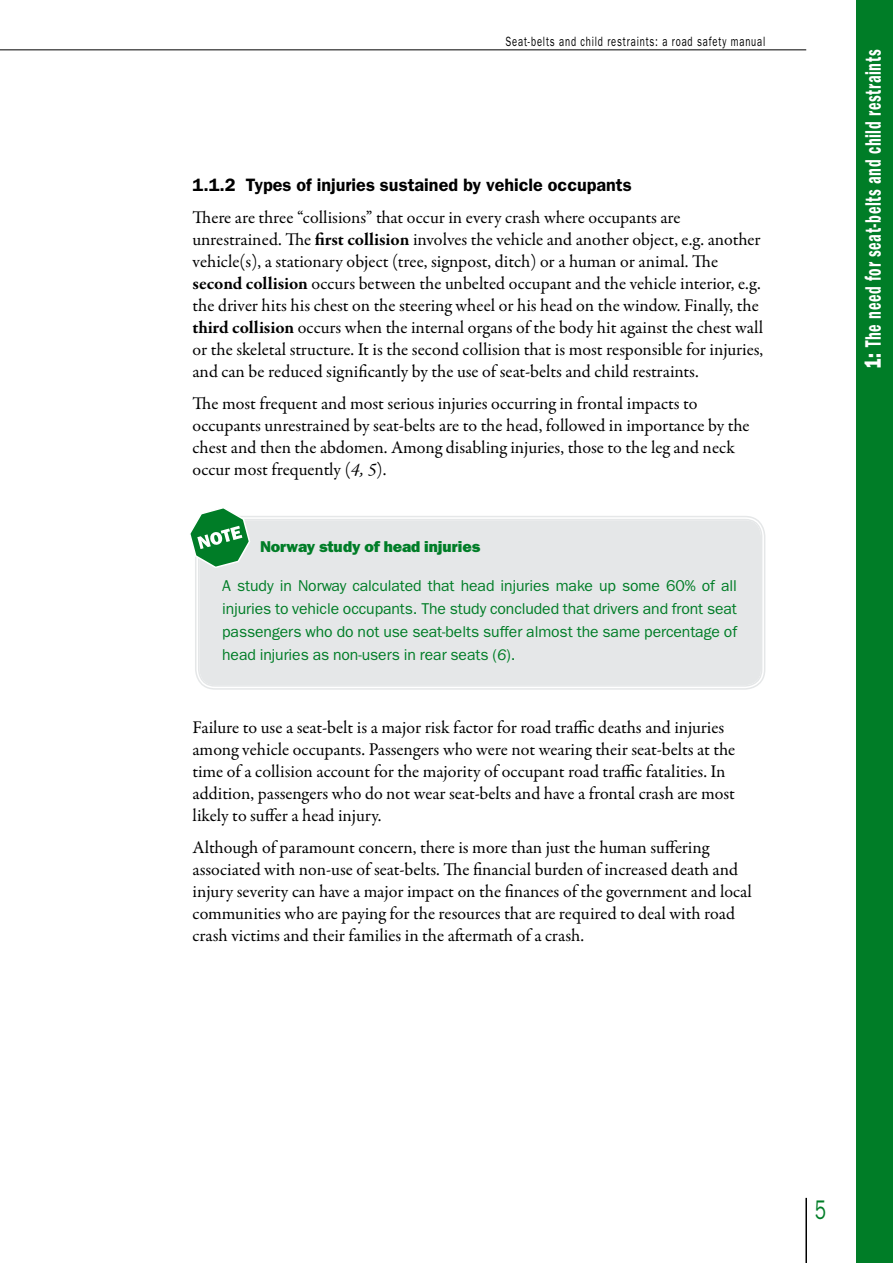
<style>
.page{position:relative;width:893px;height:1263px;background:#fff}
.page>*{position:absolute;margin:0;border:0;box-sizing:border-box;transform-origin:0 0}
.t1{font:27px "ITC Franklin Gothic Std";color:#007d27;scale:.7 1}
.t2{font:23.1px "ITC Franklin Gothic Std Dm Cd";letter-spacing:.04em;color:#fff;scale:.7 1}
.t3{font:18px/21.9px "Garamond Premr Pro";color:#000}
.t4{font:600 18px "ITC Franklin Gothic Std";color:#000}
.t5{font:15.75px/23.2px "ITC Franklin Gothic Std";letter-spacing:-.005em;color:#007d27;text-align:justify}
.t6{font:15.75px "ITC Franklin Gothic Std Hvy";letter-spacing:-.005em;color:#007d27}
.t7{font:13.5px "ITC Franklin Gothic Std";letter-spacing:.09em;color:#000;scale:.7 1}
.s1{font-weight:700}
.s2{font-style:italic}
.s3{font-family:"ITC Franklin Gothic Std Hvy"}
</style>
<div class="page">
<hr style="left:805px;top:1198px;width:2px;height:65px;background:#000">
<div style="left:856px;top:0;width:37px;height:1263px;background:#007d27"></div>
<hr style="left:0;top:50px;width:806px;height:1px;background:#000">
<div style="left:197px;top:518px;width:566px;height:169px;background:#e5e7e8;border-radius:18px"></div>
<div style="left:195px;top:516px;width:570px;height:174px;border:1px solid #e5e7e8;border-radius:20px"></div>
<div style="left:198px;top:519px;width:564px;height:168px;border:1px solid #e5e7e8;border-radius:17px"></div>
<svg style="left:190px;top:508px;width:61px;height:61px"></svg>
<p class="t7" style="left:505px;top:34px;width:373px">Seat-belts and child restraints: a road safety manual</p>
<p class="t4" style="left:193px;top:174px;width:441px">1.1.2 Types of injuries sustained by vehicle occupants</p>
<p class="t3" style="left:193px;top:207px;width:572px">There are three “collisions” that occur in every crash where occupants are unrestrained. The <span class="s1">first collision</span> involves the vehicle and another object, e.g. another vehicle(s), a stationary object (tree, signpost, ditch) or a human or animal. The <span class="s1">second collision</span> occurs between the unbelted occupant and the vehicle interior, e.g. the driver hits his chest on the steering wheel or his head on the window. Finally, the <span class="s1">third collision</span> occurs when the internal organs of the body hit against the chest wall or the skeletal structure. It is the second collision that is most responsible for injuries, and can be reduced significantly by the use of seat-belts and child restraints.</p>
<p class="t3" style="left:193px;top:393px;width:559px">The most frequent and most serious injuries occurring in frontal impacts to occupants unrestrained by seat-belts are to the head, followed in importance by the chest and then the abdomen. Among disabling injuries, those to the leg and neck occur most frequently (<span class="s2">4, 5</span>).</p>
<p class="t6" style="left:260px;top:538px;width:222px">Norway study of head injuries</p>
<p class="t5" style="left:222px;top:574px;width:516px">A study in Norway calculated that head injuries make up some 60% of all injuries to vehicle occupants. The study concluded that drivers and front seat passengers who do not use seat-belts suffer almost the same percentage of head injuries as non-users in rear seats (<span class="s2">6</span>).</p>
<p class="t3" style="left:193px;top:717px;width:544px">Failure to use a seat-belt is a major risk factor for road traffic deaths and injuries among vehicle occupants. Passengers who were not wearing their seat-belts at the time of a collision account for the majority of occupant road traffic fatalities. In addition, passengers who do not wear seat-belts and have a frontal crash are most likely to suffer a head injury.</p>
<p class="t3" style="left:193px;top:837px;width:561px">Although of paramount concern, there is more than just the human suffering associated with non-use of seat-belts. The financial burden of increased death and injury severity can have a major impact on the finances of the government and local communities who are paying for the resources that are required to deal with road crash victims and their families in the aftermath of a crash.</p>
<p class="t2" style="left:860px;top:368px;width:456px;rotate:-90deg"><span class="s3">1:</span> The need for seat-belts and child restraints</p>
<h1 class="t1" style="left:815px;top:1195px;width:18px">5</h1>
</div>
